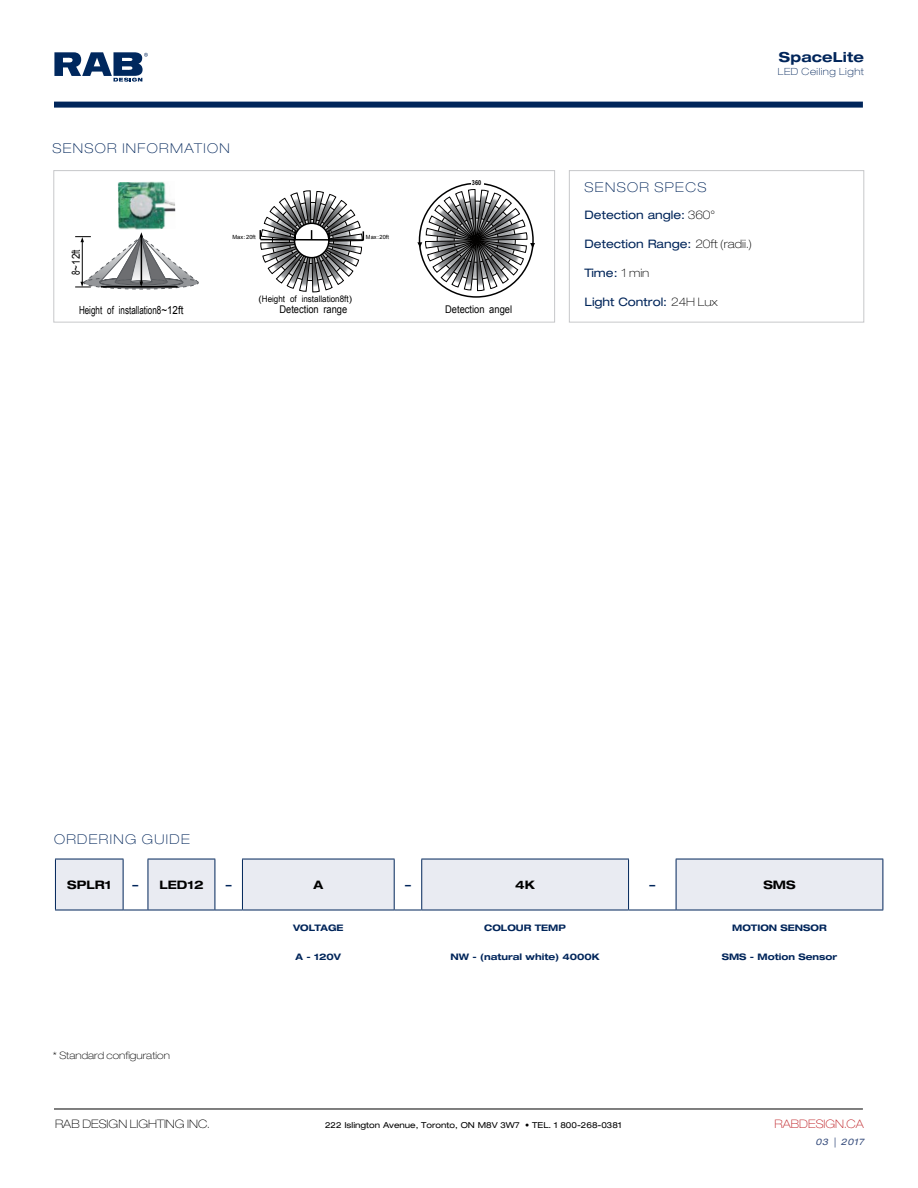
<style>
.page{position:relative;width:918px;height:1188px;background:#fff}
.page>*{position:absolute;margin:0;border:0;box-sizing:border-box;transform-origin:0 0}
.t1{font:700 expanded 13.8px "Helvetica Neue LT Std";letter-spacing:.01em;color:#00255a}
.t2{font:100 expanded 13.5px "Helvetica Neue LT Std";letter-spacing:.1em;color:#00255a}
.t3{font:expanded 11.7px "Helvetica Neue LT Std";color:#00255a}
.t4{font:100 expanded 11.7px "Helvetica Neue LT Std";color:#000}
.t5{font:700 expanded 11.7px "Helvetica Neue LT Std";color:#000}
.t6{font:100 expanded 11.7px "Helvetica Neue LT Std";color:#be1f24}
.t7{font:700 expanded 11.7px "Helvetica Neue LT Std";color:#00255a}
.t8{font:11.1px "Arial Narrow";color:#000;scale:.88 1}
.t9{font:10.95px "Arial Narrow";color:#000;scale:.89 1}
.t10{font:10.65px "Arial";color:#000;scale:.88 1}
.t11{font:100 expanded 10.2px "Helvetica Neue LT Std";color:#000}
.t12{font:100 expanded 9.9px "Helvetica Neue LT Std";letter-spacing:.05em;color:#00255a}
.t13{font:700 expanded 9px "Helvetica Neue LT Std";color:#00255a}
.t14{font:9px "Arial Narrow";color:#000;scale:1.1 1}
.t15{font:italic expanded 9px "Helvetica Neue LT Std";letter-spacing:.07em;color:#394f7e}
.t16{font:expanded 8.25px "Helvetica Neue LT Std";color:#000}
.t17{font:700 6.9px "Arial Narrow";color:#000}
.t18{font:5.7px "Arial";color:#000}
.s1{font-family:"Arial"}
.s2{font-family:"Sim Sun"}
.s3{font-weight:100;color:#000}
.s4{color:#00255a}
</style>
<div class="page">
<hr style="left:54px;top:1109px;width:809px;height:1px;background:#000">
<svg style="left:54px;top:52px;width:94px;height:30px"></svg>
<div style="left:54px;top:102px;width:809px;height:6px;background:#00255a"></div>
<svg style="left:56px;top:859px;width:827px;height:52px;background:#e8eaf1"></svg>
<hr style="left:629px;top:910px;width:47px;height:1px;background:#00255a">
<hr style="left:55px;top:859px;width:68px;height:1px;background:#00255a">
<hr style="left:55px;top:859px;width:1px;height:51px;background:#00255a">
<hr style="left:242px;top:859px;width:153px;height:1px;background:#00255a">
<hr style="left:242px;top:859px;width:1px;height:51px;background:#00255a">
<hr style="left:421px;top:859px;width:208px;height:1px;background:#00255a">
<hr style="left:421px;top:859px;width:1px;height:51px;background:#00255a">
<hr style="left:676px;top:859px;width:207px;height:1px;background:#00255a">
<hr style="left:676px;top:859px;width:1px;height:51px;background:#00255a">
<hr style="left:55px;top:910px;width:68px;height:1px;background:#00255a">
<hr style="left:242px;top:910px;width:152px;height:1px;background:#00255a">
<hr style="left:422px;top:910px;width:207px;height:1px;background:#00255a">
<hr style="left:676px;top:910px;width:207px;height:1px;background:#00255a">
<hr style="left:123px;top:859px;width:1px;height:51px;background:#00255a">
<hr style="left:394px;top:859px;width:1px;height:51px;background:#00255a">
<hr style="left:628px;top:859px;width:1px;height:51px;background:#00255a">
<hr style="left:883px;top:859px;width:1px;height:51px;background:#00255a">
<div style="left:54px;top:170px;width:501px;height:152px;border:1px solid #c7c8ca"></div>
<svg style="left:259px;top:191px;width:106px;height:132px"></svg>
<svg style="left:75px;top:232px;width:124px;height:57px"></svg>
<svg style="left:417px;top:189px;width:118px;height:134px"></svg>
<img style="left:118px;top:181px;width:58px;height:49px">
<div style="left:569px;top:170px;width:295px;height:152px;border:1px solid #c7c8ca"></div>
<p class="t2" style="left:52px;top:140px;width:179px">SENSOR INFORMATION</p>
<p class="t9" style="left:68px;top:275px;width:30px;rotate:-90deg">8<span class="s1">~12</span>ft</p>
<p class="t8" style="left:79px;top:302px;width:120px">Height of installation8<span class="s1">~12ft</span></p>
<p class="t18" style="left:233px;top:233px;width:25px">Max<span class="s2">:</span>20ft</p>
<p class="t18" style="left:366px;top:233px;width:25px">Max<span class="s2">:</span>20ft</p>
<p class="t14" style="left:259px;top:292px;width:86px"><span class="s1">(</span>Height of installation8ft<span class="s1">)</span></p>
<p class="t10" style="left:279px;top:303px;width:79px">Detection range</p>
<p class="t17" style="left:472px;top:177px;width:11px">360</p>
<p class="t10" style="left:445px;top:302px;width:78px">Detection angel</p>
<p class="t1" style="left:779px;top:49px;width:87px">SpaceLite</p>
<p class="t12" style="left:778px;top:66px;width:88px">LED Ceiling Light</p>
<p class="t2" style="left:585px;top:179px;width:123px">SENSOR SPECS</p>
<p class="t3" style="left:585px;top:208px;width:132px">Detection angle: <span class="s3">360°</span></p>
<p class="t3" style="left:585px;top:237px;width:169px">Detection Range: <span class="s3">20ft (radii.)</span></p>
<p class="t3" style="left:585px;top:266px;width:66px">Time: <span class="s3">1 min</span></p>
<p class="t3" style="left:585px;top:294px;width:135px">Light Control: <span class="s3">24H Lux</span></p>
<p class="t2" style="left:54px;top:831px;width:137px">ORDERING GUIDE</p>
<p class="t5" style="left:67px;top:877px;width:46px">SPLR1</p>
<p class="t5" style="left:133px;top:877px;width:72px"><span class="s4">–</span> LED12</p>
<p class="t7" style="left:226px;top:877px;width:7px">–</p>
<p class="t5" style="left:313px;top:877px;width:11px">A</p>
<p class="t7" style="left:405px;top:877px;width:7px">–</p>
<p class="t5" style="left:515px;top:877px;width:21px">4K</p>
<p class="t7" style="left:649px;top:877px;width:7px">–</p>
<p class="t5" style="left:763px;top:877px;width:34px">SMS</p>
<p class="t13" style="left:293px;top:922px;width:52px">VOLTAGE</p>
<p class="t13" style="left:296px;top:951px;width:47px">A - 120V</p>
<p class="t13" style="left:484px;top:922px;width:83px">COLOUR TEMP</p>
<p class="t13" style="left:451px;top:951px;width:151px">NW - (natural white) 4000K</p>
<p class="t13" style="left:732px;top:922px;width:96px">MOTION SENSOR</p>
<p class="t13" style="left:722px;top:951px;width:117px">SMS - Motion Sensor</p>
<p class="t11" style="left:53px;top:1050px;width:118px">* Standard configuration</p>
<p class="t4" style="left:55px;top:1117px;width:156px">RAB DESIGN LIGHTING INC.</p>
<p class="t16" style="left:325px;top:1120px;width:298px">222 Islington Avenue, Toronto, ON M8V 3W7 • TEL. 1 800-268-0381</p>
<p class="t6" style="left:775px;top:1117px;width:91px">RABDESIGN.CA</p>
<p class="t15" style="left:815px;top:1137px;width:50px">03 | 2017</p>
</div>
